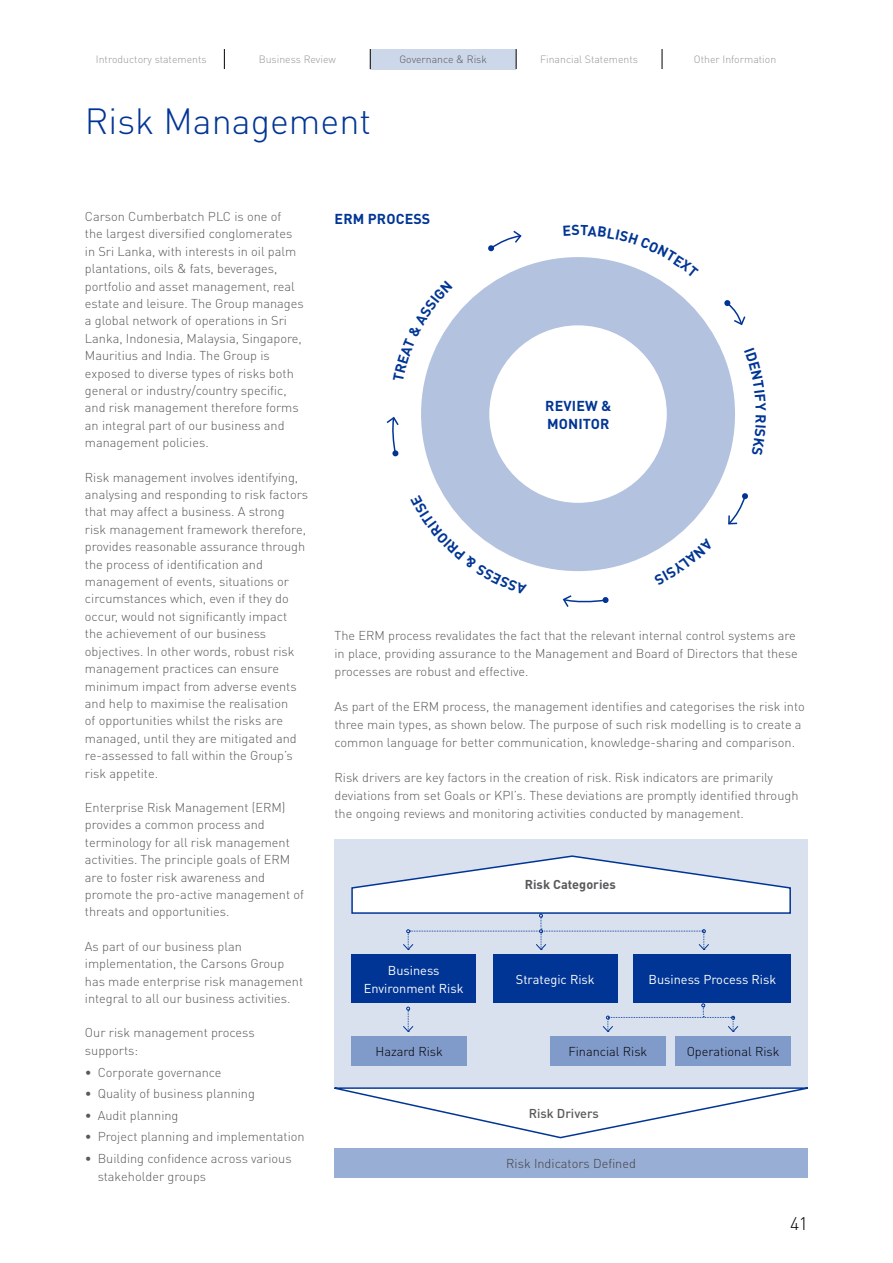
<style>
.page{position:relative;width:893px;height:1263px;background:#fff}
.page>*{position:absolute;margin:0;border:0;box-sizing:border-box;transform-origin:0 0}
.t1{font:300 36px "DIN Pro";color:#003595}
.t2{font:300 18px "DIN Pro";color:#000}
.t3{font:700 14.25px/18px "DIN Pro";letter-spacing:.01em;color:#003595}
.t4{font:300 12.75px/17.4px "DIN Pro";color:#58595b}
.t5{font:12.75px/18px "DIN Pro";color:#fff;text-align:center}
.t6{font:300 12.75px "DIN Pro";color:#000}
.t7{font:300 12.75px "DIN Pro";color:#414042}
.t8{font:700 12.75px "DIN Pro";color:#58595b}
.t9{font:500 12.75px "DIN Pro";color:#58595b}
.t10{font:300 10.5px "DIN Pro";color:#939598}
.t11{font:300 10.5px "DIN Pro";color:#58595b}
</style>
<div class="page">
<div style="left:370px;top:49px;width:146px;height:20px;background:#ccd7ea"></div>
<svg style="left:224px;top:49px;width:1px;height:20px"></svg>
<svg style="left:370px;top:49px;width:1px;height:20px"></svg>
<svg style="left:516px;top:49px;width:1px;height:20px"></svg>
<svg style="left:662px;top:49px;width:1px;height:20px"></svg>
<div style="left:334px;top:839px;width:474px;height:248px;background:#d9e1ef"></div>
<div style="left:351px;top:955px;width:125px;height:48px;background:#003595"></div>
<div style="left:351px;top:1036px;width:116px;height:29px;background:#809aca"></div>
<div style="left:493px;top:955px;width:125px;height:48px;background:#003595"></div>
<div style="left:550px;top:1036px;width:116px;height:29px;background:#809aca"></div>
<svg style="left:334px;top:1087px;width:474px;height:52px"></svg>
<div style="left:334px;top:1148px;width:474px;height:30px;background:#99aed4"></div>
<div style="left:634px;top:955px;width:157px;height:48px;background:#003595"></div>
<div style="left:675px;top:1036px;width:116px;height:29px;background:#809aca"></div>
<svg style="left:351px;top:855px;width:440px;height:95px"></svg>
<svg style="left:403px;top:1007px;width:11px;height:25px"></svg>
<svg style="left:602px;top:1003px;width:137px;height:29px"></svg>
<div style="left:421px;top:257px;width:314px;height:314px;background:#b3c2df;border-radius:50%"></div>
<div style="left:489px;top:325px;width:178px;height:178px;background:#fff;border-radius:50%"></div>
<svg style="left:488px;top:230px;width:34px;height:21px"></svg>
<svg style="left:728px;top:493px;width:20px;height:32px"></svg>
<svg style="left:562px;top:595px;width:47px;height:12px"></svg>
<svg style="left:386px;top:416px;width:13px;height:34px"></svg>
<svg style="left:392px;top:450px;width:7px;height:7px"></svg>
<svg style="left:724px;top:300px;width:22px;height:26px"></svg>
<svg style="left:563px;top:257px;width:91px;height:20px"></svg>
<svg style="left:654px;top:538px;width:20px;height:14px"></svg>
<svg style="left:443px;top:495px;width:84px;height:68px"></svg>
<svg style="left:424px;top:319px;width:29px;height:63px"></svg>
<p class="t10" style="left:96px;top:52px;width:112px">Introductory statements</p>
<p class="t10" style="left:259px;top:52px;width:79px">Business Review</p>
<p class="t11" style="left:399px;top:52px;width:89px">Governance &amp; Risk</p>
<p class="t10" style="left:540px;top:52px;width:99px">Financial Statements</p>
<p class="t10" style="left:694px;top:52px;width:84px">Other Information</p>
<h1 class="t1" style="left:85px;top:96px;width:288px">Risk Management</h1>
<p class="t4" style="left:85px;top:207px;width:220px">Carson Cumberbatch PLC is one of<br>the largest diversified conglomerates in Sri Lanka, with interests in oil palm plantations, oils &amp; fats, beverages, portfolio and asset management, real estate and leisure. The Group manages a global network of operations in Sri Lanka, Indonesia, Malaysia, Singapore, Mauritius and India. The Group is exposed to diverse types of risks both general or industry/country specific, and risk management therefore forms an integral part of our business and management policies.</p>
<p class="t4" style="left:85px;top:468px;width:225px">Risk management involves identifying, analysing and responding to risk factors that may affect a business. A strong risk management framework therefore, provides reasonable assurance through the process of identification and management of events, situations or circumstances which, even if they do occur, would not significantly impact the achievement of our business objectives. In other words, robust risk management practices can ensure minimum impact from adverse events and help to maximise the realisation<br>of opportunities whilst the risks are managed, until they are mitigated and re-assessed to fall within the Group’s risk appetite.</p>
<p class="t4" style="left:85px;top:798px;width:221px">Enterprise Risk Management (ERM) provides a common process and terminology for all risk management activities. The principle goals of ERM are to foster risk awareness and promote the pro-active management of threats and opportunities.</p>
<p class="t4" style="left:85px;top:937px;width:220px">As part of our business plan implementation, the Carsons Group has made enterprise risk management integral to all our business activities.</p>
<p class="t4" style="left:85px;top:1023px;width:171px">Our risk management process supports:</p>
<p class="t4" style="left:85px;top:1063px;width:138px">• Corporate governance</p>
<p class="t4" style="left:85px;top:1084px;width:171px">• Quality of business planning</p>
<p class="t4" style="left:85px;top:1106px;width:95px">• Audit planning</p>
<p class="t4" style="left:85px;top:1127px;width:221px">• Project planning and implementation</p>
<p class="t4" style="left:98px;top:1149px;width:196px;line-height:18px;text-indent:-13px">• Building confidence across various stakeholder groups</p>
<p class="t3" style="left:335px;top:209px;width:97px">ERM PROCESS</p>
<p class="t3" style="left:545px;top:396px;width:68px">REVIEW &amp;<br>MONITOR</p>
<p class="t4" style="left:334px;top:626px;width:465px;line-height:18px">The ERM process revalidates the fact that the relevant internal control systems are in place, providing assurance to the Management and Board of Directors that these processes are robust and effective.</p>
<p class="t4" style="left:334px;top:697px;width:472px;line-height:18px">As part of the ERM process, the management identifies and categorises the risk into three main types, as shown below. The purpose of such risk modelling is to create a common language for better communication, knowledge-sharing and comparison.</p>
<p class="t4" style="left:334px;top:768px;width:465px;line-height:18px">Risk drivers are key factors in the creation of risk. Risk indicators are primarily deviations from set Goals or KPI’s. These deviations are promptly identified through the ongoing reviews and monitoring activities conducted by management.</p>
<p class="t5" style="left:364px;top:960px;width:101px">Business<br>Environment Risk</p>
<p class="t6" style="left:375px;top:1042px;width:69px">Hazard Risk</p>
<p class="t8" style="left:525px;top:876px;width:93px">Risk Categories</p>
<p class="t5" style="left:516px;top:969px;width:80px">Strategic Risk</p>
<p class="t5" style="left:649px;top:969px;width:129px">Business Process Risk</p>
<p class="t6" style="left:568px;top:1042px;width:80px">Financial Risk</p>
<p class="t9" style="left:529px;top:1104px;width:72px">Risk Drivers</p>
<p class="t7" style="left:506px;top:1155px;width:131px">Risk Indicators Defined</p>
<p class="t6" style="left:687px;top:1042px;width:94px">Operational Risk</p>
<h2 class="t2" style="left:790px;top:1211px;width:19px">41</h2>
</div>
